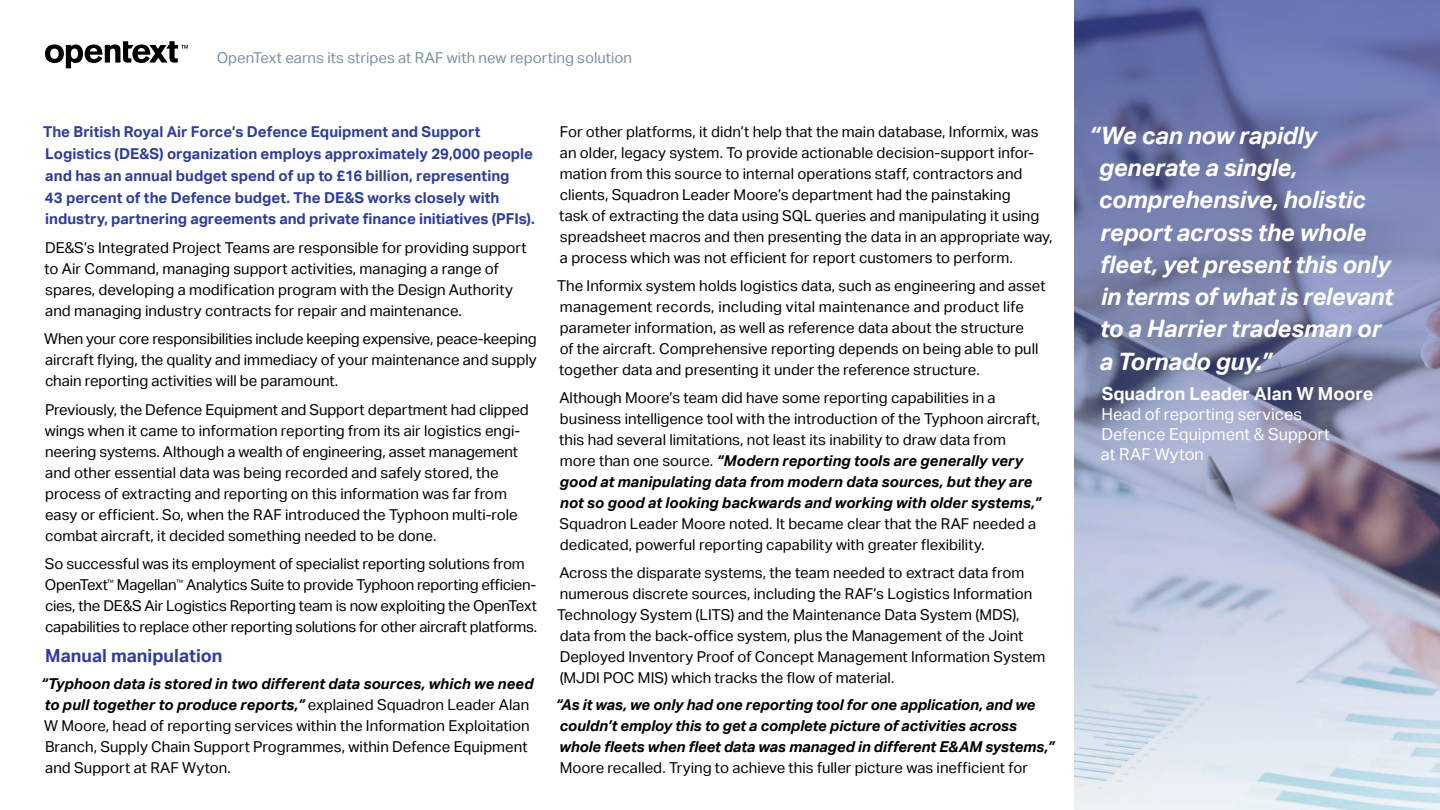
<style>
.page{position:relative;width:1440px;height:810px;background:#fff}
.page>*{position:absolute;margin:0;border:0;box-sizing:border-box;transform-origin:0 0}
.t1{font:italic 700 24px/32.2px "Aktiv Grotesk";letter-spacing:-.015em;color:#fff}
.t2{font:700 18px "Aktiv Grotesk";color:#fff}
.t3{font:700 18px "Aktiv Grotesk";color:#2e3d98}
.t4{font:16.5px/19.8px "Aktiv Grotesk";color:#fff}
.t5{font:15px/21px "Aktiv Grotesk";color:#000}
.t6{font:700 15px/21.8px "Aktiv Grotesk";color:#2e3d98}
.t7{font:italic 700 15px/21px "Aktiv Grotesk";letter-spacing:-.01em;color:#000}
.t8{font:15px "Aktiv Grotesk";color:#7e929f}
.s1{font-weight:700;font-style:italic}
</style>
<div class="page">
<svg style="left:45px;top:41px;width:143px;height:27px"></svg>
<svg style="left:1074px;top:0;width:366px;height:810px;background:#959dbe"></svg>
<p class="t8" style="left:217px;top:49px;width:417px">OpenText earns its stripes at RAF with new reporting solution</p>
<p class="t6" style="left:43px;top:121px;width:493px">The British Royal Air Force’s Defence Equipment and Support Logistics (DE&amp;S) organization employs approximately 29,000 people and has an annual budget spend of up to £16 billion, representing<br>43 percent of the Defence budget. The DE&amp;S works closely with industry, partnering agreements and private finance initiatives (PFIs).</p>
<p class="t5" style="left:45px;top:237px;width:484px">DE&amp;S’s Integrated Project Teams are responsible for providing support to Air Command, managing support activities, managing a range of spares, developing a modification program with the Design Authority and managing industry contracts for repair and maintenance.</p>
<p class="t5" style="left:44px;top:329px;width:494px;text-align:justify">When your core responsibilities include keeping expensive, peace-keeping aircraft flying, the quality and immediacy of your maintenance and supply chain reporting activities will be paramount.</p>
<p class="t5" style="left:45px;top:399px;width:486px">Previously, the Defence Equipment and Support department had clipped wings when it came to information reporting from its air logistics engi&shy;neering systems. Although a wealth of engineering, asset management and other essential data was being recorded and safely stored, the process of extracting and reporting on this information was far from easy or efficient. So, when the RAF introduced the Typhoon multi-role combat aircraft, it decided something needed to be done.</p>
<p class="t5" style="left:45px;top:554px;width:494px">So successful was its employment of specialist reporting solutions from OpenText<sup>™</sup> Magellan<sup>™</sup> Analytics Suite to provide Typhoon reporting efficien&shy;cies, the DE&amp;S Air Logistics Reporting team is now exploiting the OpenText capabilities to replace other reporting solutions for other aircraft platforms.</p>
<p class="t3" style="left:45px;top:645px;width:179px">Manual manipulation</p>
<p class="t5" style="left:41px;top:673px;width:494px"><span class="s1">“Typhoon data is stored in two different data sources, which we need to pull together to produce reports,”</span> explained Squadron Leader Alan W Moore, head of reporting services within the Information Exploitation Branch, Supply Chain Support Programmes, within Defence Equipment and Support at RAF Wyton.</p>
<p class="t5" style="left:559px;top:122px;width:495px">For other platforms, it didn’t help that the main database, Informix, was an older, legacy system. To provide actionable decision-support infor&shy;mation from this source to internal operations staff, contractors and clients, Squadron Leader Moore’s department had the painstaking<br>task of extracting the data using SQL queries and manipulating it using spreadsheet macros and then presenting the data in an appropriate way, a process which was not efficient for report customers to perform.</p>
<p class="t5" style="left:557px;top:275px;width:490px">The Informix system holds logistics data, such as engineering and asset management records, including vital maintenance and product life parameter information, as well as reference data about the structure<br>of the aircraft. Comprehensive reporting depends on being able to pull together data and presenting it under the reference structure.</p>
<p class="t5" style="left:559px;top:387px;width:483px">Although Moore’s team did have some reporting capabilities in a business intelligence tool with the introduction of the Typhoon aircraft, this had several limitations, not least its inability to draw data from more than one source. <span class="s1">“Modern reporting tools are generally very good at manipulating data from modern data sources, but they are not so good at looking backwards and working with older systems,”</span></p>
<p class="t5" style="left:560px;top:513px;width:478px">Squadron Leader Moore noted. It became clear that the RAF needed a dedicated, powerful reporting capability with greater flexibility.</p>
<p class="t5" style="left:557px;top:562px;width:490px">Across the disparate systems, the team needed to extract data from numerous discrete sources, including the RAF’s Logistics Information Technology System (LITS) and the Maintenance Data System (MDS), data from the back-office system, plus the Management of the Joint Deployed Inventory Proof of Concept Management Information System (MJDI POC MIS) which tracks the flow of material.</p>
<p class="t7" style="left:556px;top:695px;width:500px">“As it was, we only had one reporting tool for one application, and we couldn’t employ this to get a complete picture of activities across whole fleets when fleet data was managed in different E&amp;AM systems,”</p>
<p class="t5" style="left:560px;top:758px;width:470px">Moore recalled. Trying to achieve this fuller picture was inefficient for</p>
<h1 class="t1" style="left:1099px;top:119px;width:296px;text-indent:-10px">“We can now rapidly generate a single, comprehensive, holistic report across the whole fleet, yet present this only in terms of what is relevant to a Harrier tradesman or a Tornado guy.”</h1>
<p class="t2" style="left:1102px;top:383px;width:273px">Squadron Leader Alan W Moore</p>
<p class="t4" style="left:1101px;top:404px;width:230px">Head of reporting services<br>Defence Equipment &amp; Support at RAF Wyton</p>
</div>
